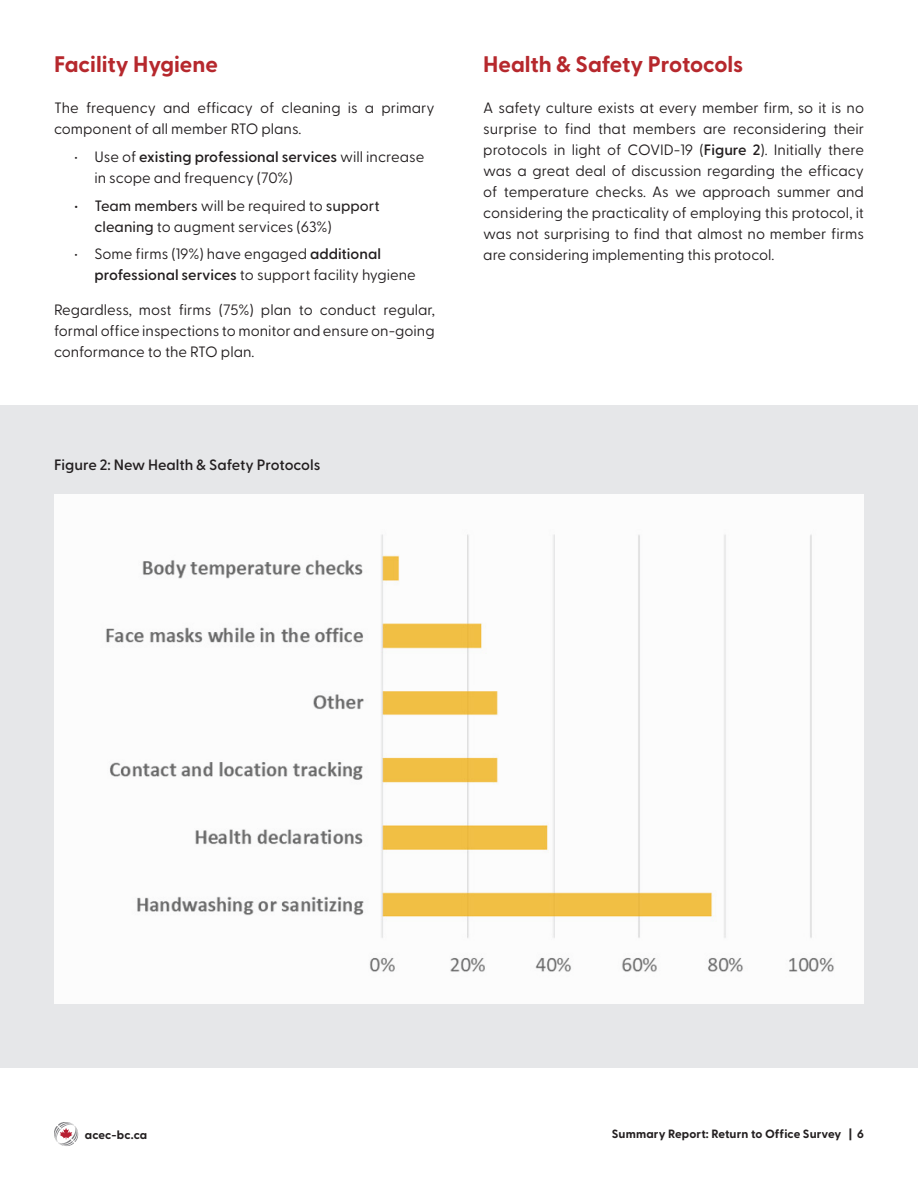
<style>
.page{position:relative;width:918px;height:1188px;background:#fff}
.page>*{position:absolute;margin:0;border:0;box-sizing:border-box;transform-origin:0 0}
.Head_1{font:700 22.5px "Greycliff CF";color:#b6282d}
.Body{font:15px/21px "Greycliff CF";color:#231f20}
.Debi_Bold{font:600 15px "Greycliff CF";color:#231f20}
.t1{font:700 12px "Greycliff CF";letter-spacing:.01em;color:#231f20}
.s1{font-weight:600}
.s2{font-weight:500}
</style>
<div class="page">
<svg style="left:54px;top:1122px;width:24px;height:24px"></svg>
<div style="left:0;top:405px;width:918px;height:662px;background:#e6e7e9"></div>
<div style="left:54px;top:494px;width:810px;height:510px;background:#fff"></div>
<img style="left:106px;top:534px;width:728px;height:438px">
<p class="Head_1" style="left:54px;top:51px;width:166px">Facility Hygiene</p>
<p class="Body" style="left:54px;top:98px;width:382px">The frequency and efficacy of cleaning is a primary component of all member RTO plans.</p>
<p class="Body" style="left:94px;top:146px;width:331px;text-indent:-20px">• Use of <span class="s1">existing professional services</span> will increase in scope and frequency (70%)</p>
<p class="Body" style="left:94px;top:195px;width:287px;text-indent:-20px"><span class="s2">• Team members</span> will be required to <span class="s2">support cleaning</span> to augment services (63%)</p>
<p class="Body" style="left:94px;top:244px;width:323px;text-indent:-20px">• Some firms (19%) have engaged <span class="s1">additional professional services</span> to support facility hygiene</p>
<p class="Body" style="left:54px;top:299px;width:382px;text-align:justify">Regardless, most firms (75%) plan to conduct regular, formal office inspections to monitor and ensure on-going conformance to the RTO plan.</p>
<p class="Debi_Bold" style="left:54px;top:456px;width:268px">Figure 2: New Health &amp; Safety Protocols</p>
<p class="Head_1" style="left:483px;top:51px;width:262px">Health &amp; Safety Protocols</p>
<p class="Body" style="left:483px;top:98px;width:382px;text-align:justify">A safety culture exists at every member firm, so it is no surprise to find that members are reconsidering their protocols in light of COVID-19 (<span class="s1">Figure 2</span>). Initially there was a great deal of discussion regarding the efficacy of temperature checks. As we approach summer and considering the practicality of employing this protocol, it was not surprising to find that almost no member firms are considering implementing this protocol.</p>
<p class="t1" style="left:85px;top:1127px;width:64px">acec-bc.ca</p>
<p class="t1" style="left:612px;top:1127px;width:254px">Summary Report: Return to Office Survey | 6</p>
</div>
